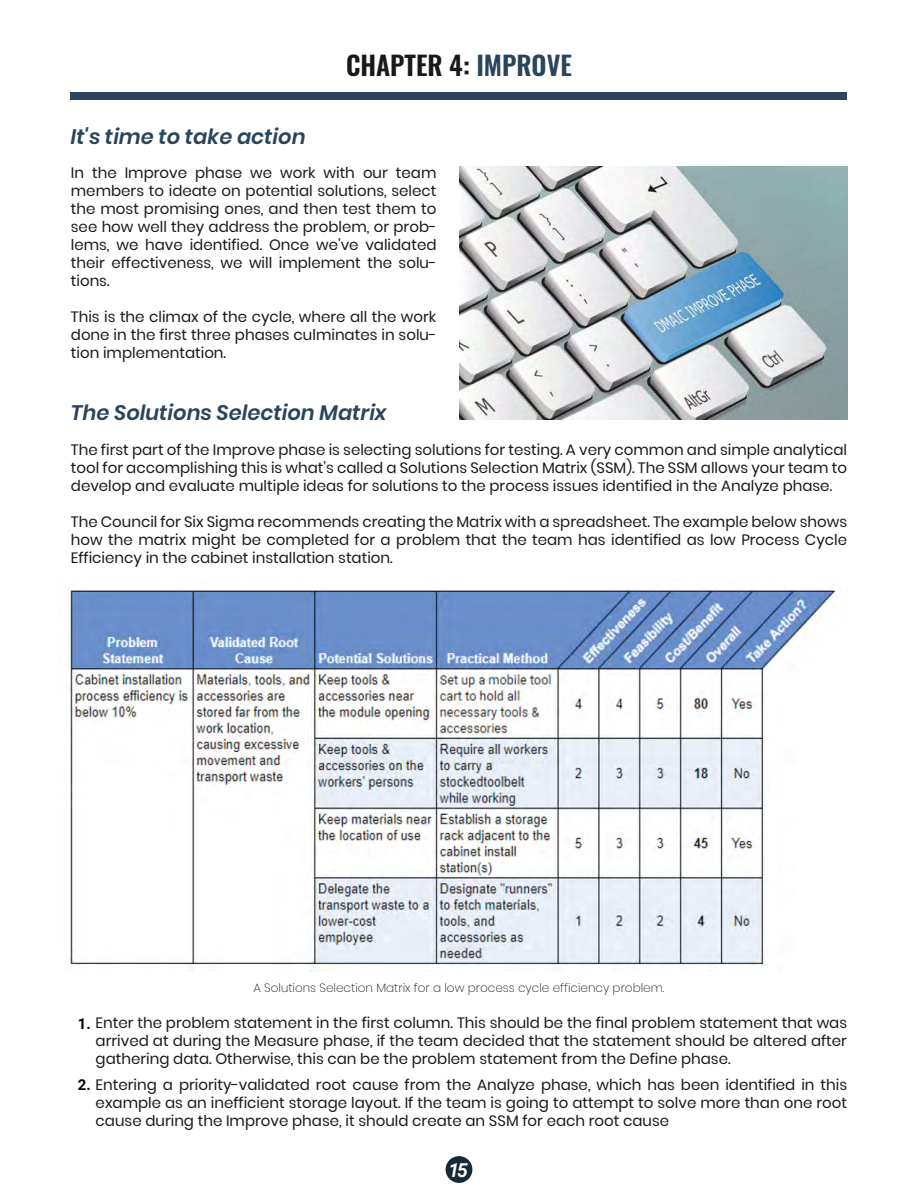
<style>
.page{position:relative;width:918px;height:1188px;background:#fff}
.page>*{position:absolute;margin:0;border:0;box-sizing:border-box;transform-origin:0 0}
.t1{font:600 26.25px "Oswald";color:#191919}
.t2{font:italic 600 21px "Poppins";color:#2a455b}
.t3{font:italic 700 19.2px "Roboto";color:#fff}
.t4{font:15px/18px "Poppins";color:#191919;text-align:justify}
.t5{font:200 12px "Poppins";color:#191919}
.s1{color:#2a455b}
.s2{font-family:"Roboto";font-weight:700;color:#000}
</style>
<div class="page">
<img style="left:459px;top:167px;width:388px;height:253px">
<img style="left:68px;top:584px;width:769px;height:387px">
<div style="left:446px;top:1156px;width:26px;height:27px;background:#162938;border-radius:50%"></div>
<div style="left:71px;top:93px;width:776px;height:7px;background:#2a455b"></div>
<h2 class="t2" style="left:71px;top:124px;width:236px">It's time to take action</h2>
<h1 class="t1" style="left:346px;top:47px;width:227px">CHAPTER 4: <span class="s1">IMPROVE</span></h1>
<p class="t4" style="left:71px;top:164px;width:367px">In the Improve phase we work with our team members to ideate on potential solutions, select the most promising ones, and then test them to see how well they address the problem, or prob&shy;lems, we have identified. Once we’ve validated their effectiveness, we will implement the solu&shy;tions.</p>
<p class="t4" style="left:71px;top:308px;width:367px">This is the climax of the cycle, where all the work done in the first three phases culminates in solu&shy;tion implementation.</p>
<h2 class="t2" style="left:71px;top:400px;width:317px">The Solutions Selection Matrix</h2>
<p class="t4" style="left:71px;top:441px;width:778px">The first part of the Improve phase is selecting solutions for testing. A very common and simple analytical tool for accomplishing this is what’s called a Solutions Selection Matrix (SSM). The SSM allows your team to develop and evaluate multiple ideas for solutions to the process issues identified in the Analyze phase.</p>
<p class="t4" style="left:71px;top:513px;width:778px">The Council for Six Sigma recommends creating the Matrix with a spreadsheet. The example below shows how the matrix might be completed for a problem that the team has identified as low Process Cycle Efficiency in the cabinet installation station.</p>
<p class="t5" style="left:253px;top:980px;width:413px">A Solutions Selection Matrix for a low process cycle efficiency problem.</p>
<p class="t4" style="left:96px;top:1014px;width:753px;text-indent:-18px"><span class="s2">1.</span> Enter the problem statement in the first column. This should be the final problem statement that was arrived at during the Measure phase, if the team decided that the statement should be altered after gathering data. Otherwise, this can be the problem statement from the Define phase.</p>
<p class="t4" style="left:96px;top:1076px;width:753px;text-indent:-18px"><span class="s2">2.</span> Entering a priority-validated root cause from the Analyze phase, which has been identified in this example as an inefficient storage layout. If the team is going to attempt to solve more than one root cause during the Improve phase, it should create an SSM for each root cause</p>
<p class="t3" style="left:448px;top:1156px;width:21px">15</p>
</div>
